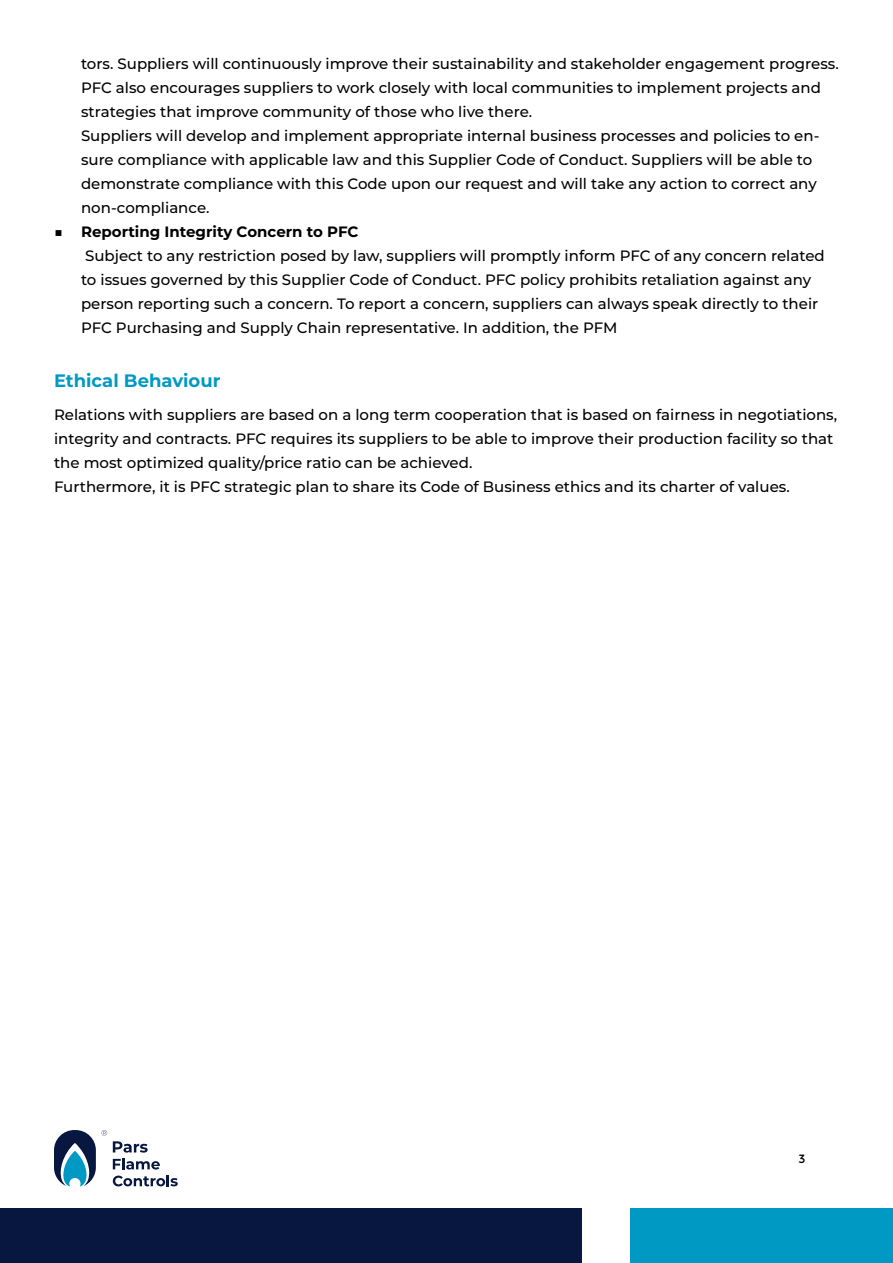
<style>
.page{position:relative;width:893px;height:1263px;background:#fff}
.page>*{position:absolute;margin:0;border:0;box-sizing:border-box;transform-origin:0 0}
.t1{font:700 18px "Montserrat";color:#0099c4}
.t2{font:500 15px/24px "Montserrat";color:#000}
.t3{font:12px "Montserrat";color:#000}
.s1{font-weight:700}
</style>
<div class="page">
<div style="left:1px;top:1209px;width:581px;height:54px;background:#081740"></div>
<div style="left:631px;top:1209px;width:262px;height:54px;background:#0099c4"></div>
<svg style="left:54px;top:1130px;width:42px;height:56px"></svg>
<svg style="left:113px;top:1141px;width:35px;height:11px"></svg>
<svg style="left:113px;top:1158px;width:47px;height:11px"></svg>
<svg style="left:113px;top:1175px;width:65px;height:11px"></svg>
<svg style="left:102px;top:1130px;width:5px;height:6px"></svg>
<p class="t2" style="left:81px;top:51px;width:759px">tors. Suppliers will continuously improve their sustainability and stakeholder engagement progress.<br>PFC also encourages suppliers to work closely with local communities to implement projects and strategies that improve community of those who live there.<br>Suppliers will develop and implement appropriate internal business processes and policies to en&shy;sure compliance with applicable law and this Supplier Code of Conduct. Suppliers will be able to demonstrate compliance with this Code upon our request and will take any action to correct any non-compliance.</p>
<p class="t2" style="left:81px;top:219px;width:745px;text-indent:-27px">■ <span class="s1">Reporting Integrity Concern to PFC<br></span>Subject to any restriction posed by law, suppliers will promptly inform PFC of any concern related to issues governed by this Supplier Code of Conduct. PFC policy prohibits retaliation against any person reporting such a concern. To report a concern, suppliers can always speak directly to their PFC Purchasing and Supply Chain representative. In addition, the PFM</p>
<p class="t1" style="left:54px;top:368px;width:168px">Ethical Behaviour</p>
<p class="t2" style="left:54px;top:402px;width:785px">Relations with suppliers are based on a long term cooperation that is based on fairness in negotiations, integrity and contracts. PFC requires its suppliers to be able to improve their production facility so that the most optimized quality/price ratio can be achieved.<br>Furthermore, it is PFC strategic plan to share its Code of Business ethics and its charter of values.</p>
<p class="t3" style="left:798px;top:1152px;width:8px">3</p>
</div>
